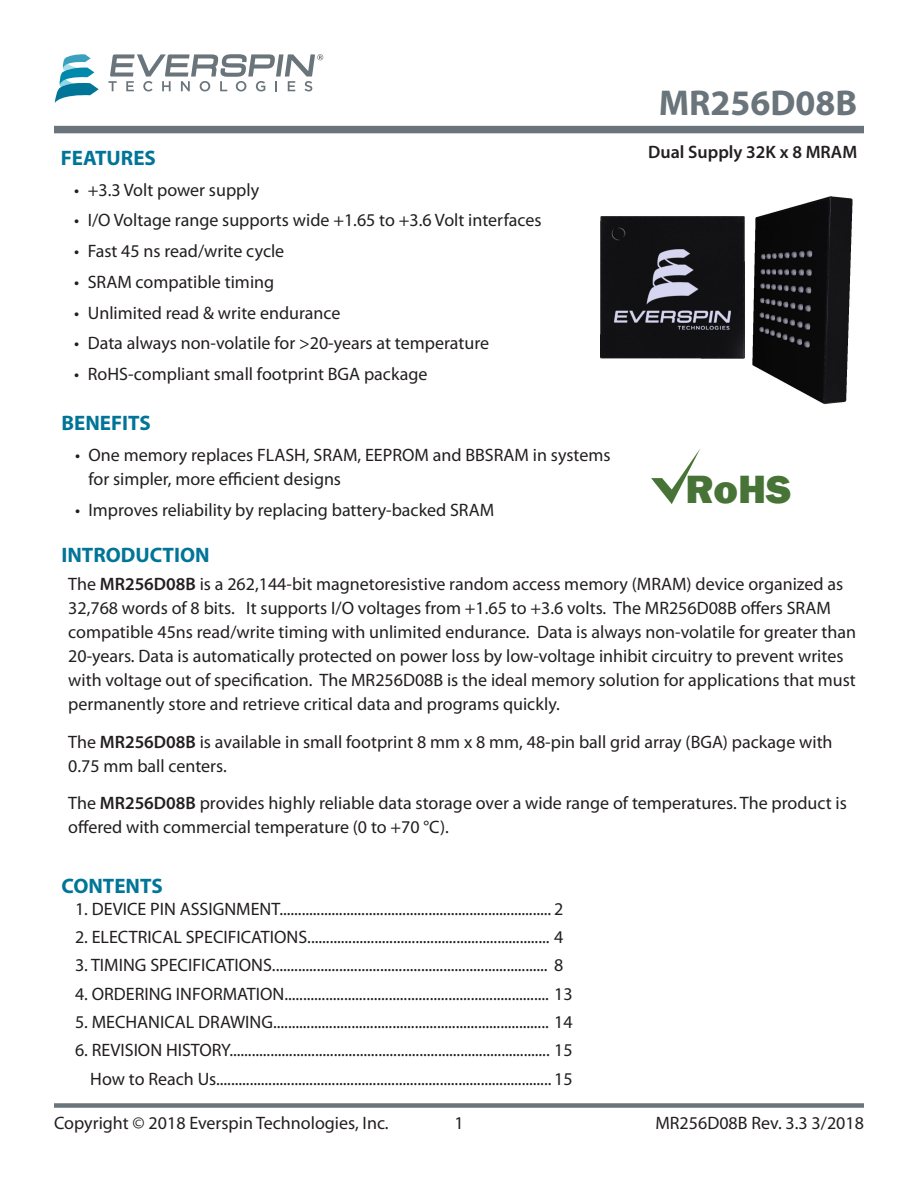
<style>
.page{position:relative;width:918px;height:1188px;background:#fff}
.page>*{position:absolute;margin:0;border:0;box-sizing:border-box;transform-origin:0 0}
.t1{font:800 40.65px "Franklin Gothic";color:#477436}
.t2{font:700 36px "Myriad Pro";color:#6a747b}
.t3{font:700 21px "Myriad Pro";color:#007598}
.t4{font:18px/24px "Myriad Pro";color:#231f20}
.t5{font:600 18px "Myriad Pro";color:#231f20}
.s1{font-weight:600}
</style>
<div class="page">
<div style="left:54px;top:1103px;width:810px;height:5px;background:#6a747b"></div>
<div style="left:54px;top:126px;width:810px;height:7px;background:#6a747b"></div>
<img style="left:601px;top:196px;width:252px;height:209px">
<svg style="left:651px;top:449px;width:49px;height:55px"></svg>
<svg style="left:55px;top:54px;width:44px;height:49px"></svg>
<svg style="left:108px;top:54px;width:215px;height:37px"></svg>
<h2 class="t2" style="left:659px;top:80px;width:200px">MR256D08B</h2>
<p class="t3" style="left:61px;top:144px;width:97px">FEATURES</p>
<p class="t5" style="left:648px;top:141px;width:211px">Dual Supply 32K x 8 MRAM</p>
<p class="t4" style="left:74px;top:177px;width:186px">• +3.3 Volt power supply</p>
<p class="t4" style="left:74px;top:208px;width:469px">• I/O Voltage range supports wide +1.65 to +3.6 Volt interfaces</p>
<p class="t4" style="left:74px;top:239px;width:212px">• Fast 45 ns read/write cycle</p>
<p class="t4" style="left:74px;top:270px;width:202px">• SRAM compatible timing</p>
<p class="t4" style="left:74px;top:300px;width:268px">• Unlimited read &amp; write endurance</p>
<p class="t4" style="left:74px;top:331px;width:416px">• Data always non-volatile for &gt;20-years at temperature</p>
<p class="t4" style="left:74px;top:362px;width:355px">• RoHS-compliant small footprint BGA package</p>
<p class="t3" style="left:62px;top:409px;width:91px">BENEFITS</p>
<p class="t4" style="left:88px;top:443px;width:524px;text-indent:-14px">• One memory replaces FLASH, SRAM, EEPROM and BBSRAM in systems for simpler, more efficient designs</p>
<p class="t4" style="left:75px;top:497px;width:421px">• Improves reliability by replacing battery-backed SRAM</p>
<h1 class="t1" style="left:686px;top:463px;width:107px">RoHS</h1>
<p class="t3" style="left:62px;top:541px;width:150px">INTRODUCTION</p>
<p class="t4" style="left:68px;top:572px;width:789px">The <span class="s1">MR256D08B</span> is a 262,144-bit magnetoresistive random access memory (MRAM) device organized as 32,768 words of 8 bits. It supports I/O voltages from +1.65 to +3.6 volts. The MR256D08B offers SRAM compatible 45ns read/write timing with unlimited endurance. Data is always non-volatile for greater than 20-years. Data is automatically protected on power loss by low-voltage inhibit circuitry to prevent writes with voltage out of specification. The MR256D08B is the ideal memory solution for applications that must permanently store and retrieve critical data and programs quickly.</p>
<p class="t4" style="left:68px;top:730px;width:766px">The <span class="s1">MR256D08B</span> is available in small footprint 8 mm x 8 mm, 48-pin ball grid array (BGA) package with<br>0.75 mm ball centers.</p>
<p class="t4" style="left:68px;top:791px;width:780px">The <span class="s1">MR256D08B</span> provides highly reliable data storage over a wide range of temperatures. The product is offered with commercial temperature (0 to +70 °C).</p>
<p class="t3" style="left:62px;top:872px;width:103px">CONTENTS</p>
<p class="t4" style="left:75px;top:896px;width:490px">1. DEVICE PIN ASSIGNMENT......................................................................... 2</p>
<p class="t4" style="left:75px;top:925px;width:490px">2. ELECTRICAL SPECIFICATIONS................................................................. 4</p>
<p class="t4" style="left:75px;top:953px;width:490px">3. TIMING SPECIFICATIONS.......................................................................... 8</p>
<p class="t4" style="left:75px;top:981px;width:499px">4. ORDERING INFORMATION....................................................................... 13</p>
<p class="t4" style="left:75px;top:1010px;width:499px">5. MECHANICAL DRAWING.......................................................................... 14</p>
<p class="t4" style="left:75px;top:1036px;width:499px;line-height:28.3px;text-align:right">6. REVISION HISTORY...................................................................................... 15<br>How to Reach Us.......................................................................................... 15</p>
<p class="t4" style="left:54px;top:1110px;width:336px">Copyright © 2018 Everspin Technologies, Inc.</p>
<p class="t4" style="left:454px;top:1110px;width:11px">1</p>
<p class="t4" style="left:655px;top:1110px;width:210px">MR256D08B Rev. 3.3 3/2018</p>
</div>
